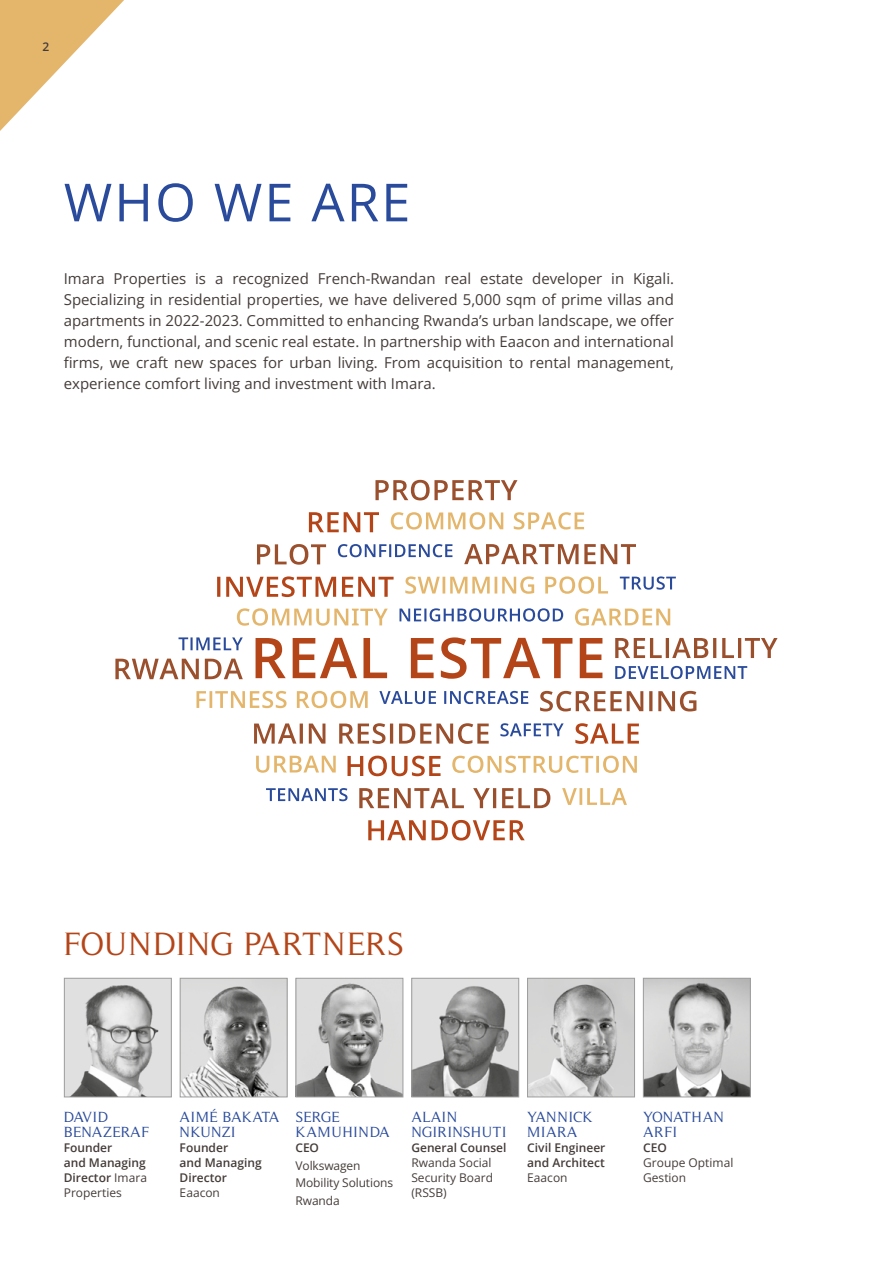
<style>
.page{position:relative;width:893px;height:1263px;background:#fff}
.page>*{position:absolute;margin:0;border:0;box-sizing:border-box;transform-origin:0 0}
.t1{font:52.5px "Open Sans";letter-spacing:.04em;color:#2a4b9b}
.t2{font:33px "Timeless";letter-spacing:.015em;color:#b44518}
.t3{font:15px/21px "Open Sans";color:#443c39;text-align:justify}
.t4{font:15px/15.8px "Timeless";letter-spacing:.03em;color:#2a4b9b}
.t5{font:15px/15.8px "Timeless";letter-spacing:.01em;color:#2a4b9b}
.t6{font:600 12px/15px "Open Sans";color:#443c39}
.t7{font:12px/15px "Open Sans";color:#443c39}
.s1{font-weight:400}
</style>
<div class="page">
<svg style="left:0;top:0;width:124px;height:131px"></svg>
<img style="left:182px;top:980px;width:103px;height:115px">
<div style="left:180px;top:978px;width:107px;height:119px;border:1px solid #9d9d9c"></div>
<img style="left:645px;top:980px;width:103px;height:115px">
<div style="left:643px;top:978px;width:107px;height:119px;border:1px solid #9d9d9c"></div>
<img style="left:66px;top:980px;width:104px;height:115px">
<div style="left:64px;top:978px;width:108px;height:119px;border:1px solid #9d9d9c"></div>
<img style="left:298px;top:980px;width:103px;height:115px">
<div style="left:296px;top:978px;width:107px;height:119px;border:1px solid #9d9d9c"></div>
<img style="left:414px;top:980px;width:103px;height:115px">
<div style="left:412px;top:978px;width:107px;height:119px;border:1px solid #9d9d9c"></div>
<img style="left:529px;top:980px;width:104px;height:115px">
<div style="left:527px;top:978px;width:108px;height:119px;border:1px solid #9d9d9c"></div>
<svg style="left:562px;top:788px;width:65px;height:17px"></svg>
<svg style="left:266px;top:788px;width:82px;height:13px"></svg>
<svg style="left:359px;top:788px;width:191px;height:20px"></svg>
<svg style="left:347px;top:756px;width:94px;height:20px"></svg>
<svg style="left:452px;top:756px;width:185px;height:17px"></svg>
<svg style="left:256px;top:756px;width:80px;height:17px"></svg>
<svg style="left:368px;top:820px;width:157px;height:20px"></svg>
<svg style="left:196px;top:691px;width:172px;height:17px"></svg>
<svg style="left:379px;top:691px;width:149px;height:13px"></svg>
<svg style="left:540px;top:691px;width:156px;height:20px"></svg>
<svg style="left:254px;top:723px;width:235px;height:21px"></svg>
<svg style="left:575px;top:723px;width:64px;height:21px"></svg>
<svg style="left:500px;top:723px;width:64px;height:13px"></svg>
<svg style="left:375px;top:480px;width:142px;height:20px"></svg>
<svg style="left:237px;top:608px;width:151px;height:18px"></svg>
<svg style="left:575px;top:608px;width:95px;height:18px"></svg>
<svg style="left:399px;top:608px;width:164px;height:13px"></svg>
<svg style="left:217px;top:576px;width:177px;height:21px"></svg>
<svg style="left:405px;top:576px;width:203px;height:18px"></svg>
<svg style="left:620px;top:576px;width:56px;height:14px"></svg>
<svg style="left:309px;top:512px;width:70px;height:20px"></svg>
<svg style="left:391px;top:512px;width:193px;height:17px"></svg>
<svg style="left:257px;top:544px;width:69px;height:21px"></svg>
<svg style="left:464px;top:544px;width:172px;height:20px"></svg>
<svg style="left:338px;top:544px;width:114px;height:13px"></svg>
<svg style="left:179px;top:637px;width:64px;height:13px"></svg>
<svg style="left:615px;top:666px;width:132px;height:13px"></svg>
<svg style="left:115px;top:659px;width:128px;height:20px"></svg>
<svg style="left:256px;top:637px;width:346px;height:42px"></svg>
<svg style="left:615px;top:638px;width:162px;height:20px"></svg>
<p class="t6" style="left:43px;top:39px;width:8px">2</p>
<h1 class="t1" style="left:64px;top:166px;width:348px">WHO WE ARE</h1>
<p class="t3" style="left:64px;top:268px;width:612px">Imara Properties is a recognized French-Rwandan real estate developer in Kigali.<br>Specializing in residential properties, we have delivered 5,000 sqm of prime villas and apartments in 2022-2023. Committed to enhancing Rwanda’s urban landscape, we offer modern, functional, and scenic real estate. In partnership with Eaacon and international firms, we craft new spaces for urban living. From acquisition to rental management, experience comfort living and investment with Imara.</p>
<h2 class="t2" style="left:64px;top:926px;width:342px">FOUNDING PARTNERS</h2>
<p class="t5" style="left:64px;top:1109px;width:87px">DAVID<br>BENAZERAF</p>
<p class="t6" style="left:64px;top:1140px;width:85px">Founder<br>and Managing<br>Director <span class="s1">Imara<br>Properties</span></p>
<p class="t4" style="left:180px;top:1109px;width:101px">AIMÉ BAKATA<br>NKUNZI</p>
<p class="t6" style="left:180px;top:1140px;width:84px">Founder<br>and Managing<br>Director</p>
<p class="t7" style="left:180px;top:1185px;width:42px">Eaacon</p>
<p class="t4" style="left:296px;top:1109px;width:96px">SERGE<br>KAMUHINDA</p>
<p class="t6" style="left:296px;top:1140px;width:25px">CEO</p>
<p class="t7" style="left:296px;top:1156px;width:99px;line-height:17.5px">Volkswagen<br>Mobility Solutions<br>Rwanda</p>
<p class="t4" style="left:411px;top:1109px;width:96px">ALAIN<br>NGIRINSHUTI</p>
<p class="t6" style="left:411px;top:1140px;width:97px">General Counsel</p>
<p class="t7" style="left:411px;top:1155px;width:83px">Rwanda Social<br>Security Board (RSSB)</p>
<p class="t4" style="left:527px;top:1109px;width:67px">YANNICK<br>MIARA</p>
<p class="t6" style="left:527px;top:1140px;width:80px">Civil Engineer and Architect</p>
<p class="t7" style="left:527px;top:1170px;width:42px">Eaacon</p>
<p class="t4" style="left:643px;top:1109px;width:82px">YONATHAN<br>ARFI</p>
<p class="t6" style="left:643px;top:1140px;width:25px">CEO</p>
<p class="t7" style="left:643px;top:1155px;width:92px">Groupe Optimal<br>Gestion</p>
</div>
